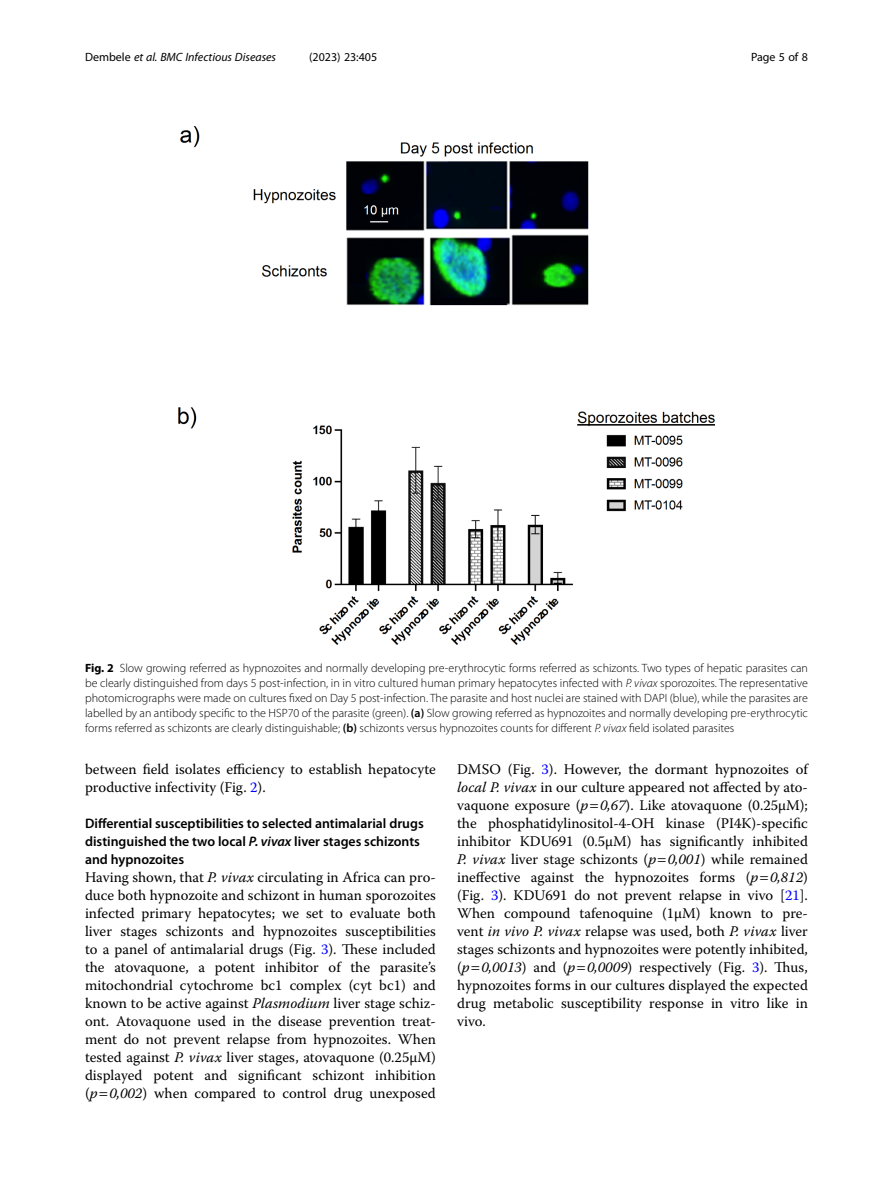
<style>
.page{position:relative;width:893px;height:1191px;background:#fff}
.page>*{position:absolute;margin:0;border:0;box-sizing:border-box;transform-origin:0 0}
.Body_Text{font:14.7px/18px "Warnock Pro";color:#000;text-align:justify}
.Head_2{font:600 13.8px/18px "Myriad Pro";color:#000}
.Figure_Caption{font:300 12px/15px "Myriad Pro";color:#000;text-align:justify}
.t1{font:italic 12px "Myriad Pro";color:#000}
.t2{font:12px "Myriad Pro";color:#000}
.s1{font-style:normal}
.s2{font-weight:700}
.s3{font-style:italic}
.s4{font-weight:600}
.s5{color:#00f}
</style>
<div class="page">
<img style="left:178px;top:126px;width:536px;height:518px">
<p class="t1" style="left:85px;top:50px;width:193px"><span class="s1">Dembele</span> et al. BMC Infectious Diseases</p>
<p class="t2" style="left:309px;top:50px;width:70px">(2023) 23:405</p>
<p class="t2" style="left:751px;top:50px;width:58px">Page 5 of 8</p>
<p class="Figure_Caption" style="left:85px;top:660px;width:724px"><span class="s2">Fig. 2</span> Slow growing referred as hypnozoites and normally developing pre-erythrocytic forms referred as schizonts. Two types of hepatic parasites can be clearly distinguished from days 5 post-infection, in in vitro cultured human primary hepatocytes infected with <span class="s3">P. vivax</span> sporozoites. The representative photomicrographs were made on cultures fixed on Day 5 post-infection. The parasite and host nuclei are stained with DAPI (blue), while the parasites are labelled by an antibody specific to the HSP70 of the parasite (green). <span class="s4">(a)</span> Slow growing referred as hypnozoites and normally developing pre-erythrocytic forms referred as schizonts are clearly distinguishable; <span class="s4">(b)</span> schizonts versus hypnozoites counts for different <span class="s3">P. vivax</span> field isolated parasites</p>
<p class="Body_Text" style="left:85px;top:760px;width:352px">between field isolates efficiency to establish hepatocyte productive infectivity (Fig. <span class="s5">2</span>).</p>
<p class="Head_2" style="left:85px;top:814px;width:340px">Differential susceptibilities to selected antimalarial drugs distinguished the two local <span class="s3">P. vivax</span> liver stages schizonts and hypnozoites</p>
<p class="Body_Text" style="left:85px;top:868px;width:352px">Having shown, that <span class="s3">P. vivax</span> circulating in Africa can pro&shy;duce both hypnozoite and schizont in human sporozoites infected primary hepatocytes; we set to evaluate both liver stages schizonts and hypnozoites susceptibilities to a panel of antimalarial drugs (Fig. <span class="s5">3</span>). These included the atovaquone, a potent inhibitor of the parasite’s mitochondrial cytochrome bc1 complex (cyt bc1) and known to be active against <span class="s3">Plasmodium</span> liver stage schiz&shy;ont. Atovaquone used in the disease prevention treat&shy;ment do not prevent relapse from hypnozoites. When tested against <span class="s3">P. vivax</span> liver stages, atovaquone (0.25µM) displayed potent and significant schizont inhibition (<span class="s3">p 0,002</span>) when compared to control drug unexposed</p>
<p class="Body_Text" style="left:457px;top:760px;width:352px">DMSO (Fig. <span class="s5">3</span>). However, the dormant hypnozoites of <span class="s3">local P. vivax</span> in our culture appeared not affected by ato&shy;vaquone exposure (<span class="s3">p 0,67</span>). Like atovaquone (0.25µM); the phosphatidylinositol-4-OH kinase (PI4K)-specific inhibitor KDU691 (0.5µM) has significantly inhibited <span class="s3">P. vivax</span> liver stage schizonts (<span class="s3">p 0,001</span>) while remained ineffective against the hypnozoites forms (<span class="s3">p 0,812</span>) (Fig. <span class="s5">3</span>). KDU691 do not prevent relapse in vivo [<span class="s5">21</span>].<br>When compound tafenoquine (1µM) known to pre&shy;vent <span class="s3">in vivo P. vivax</span> relapse was used, both <span class="s3">P. vivax</span> liver stages schizonts and hypnozoites were potently inhibited, (<span class="s3">p 0,0013</span>) and (<span class="s3">p 0,0009</span>) respectively (Fig. <span class="s5">3</span>). Thus, hypnozoites forms in our cultures displayed the expected drug metabolic susceptibility response in vitro like in vivo.</p>
</div>
